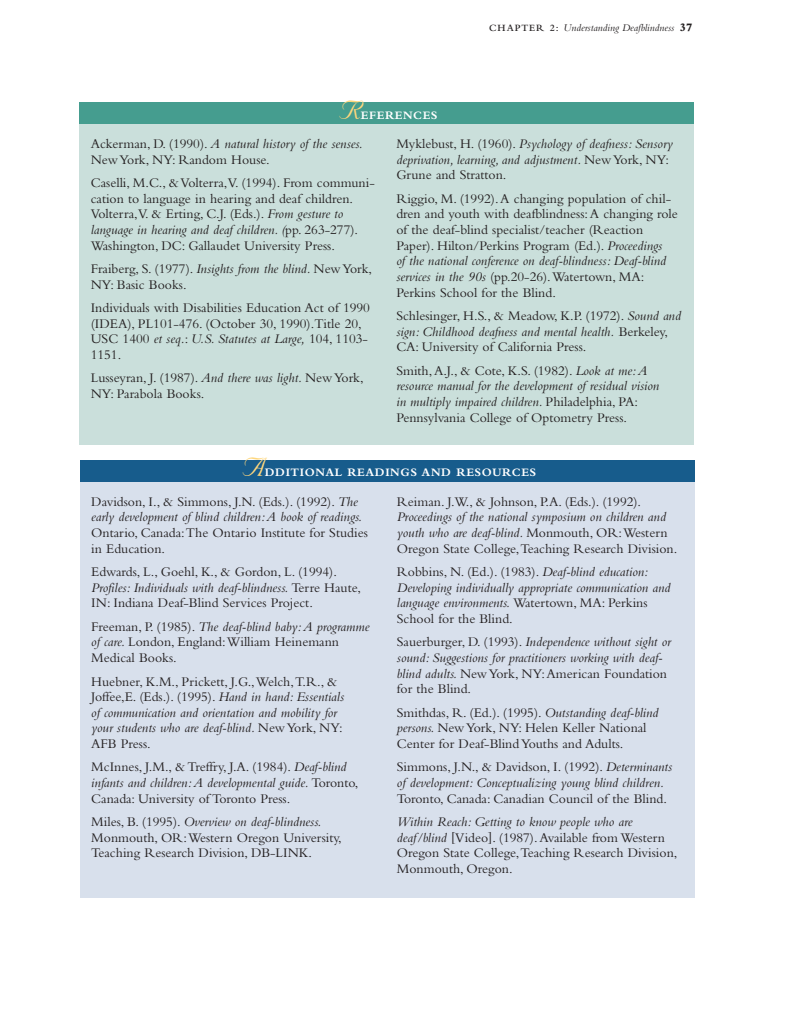
<style>
.page{position:relative;width:810px;height:1035px;background:#fff}
.page>*{position:absolute;margin:0;border:0;box-sizing:border-box;transform-origin:0 0}
.t1{font:31.25px "Nuptial Script";color:#fed77d}
.t2{font:13.75px/15.6px "Bembo";color:#231f20}
.t3{font:italic 13.75px/15.6px "Bembo";color:#231f20}
.t4{font:700 11.88px "Bembo";letter-spacing:.05em;color:#fff}
.t5{font:italic 10.62px "Bembo";color:#231f20}
.s1{font-weight:600;font-style:normal;font-size:10px}
.s2{font-weight:800;font-style:normal;font-size:11.88px}
.s3{font-style:italic}
.s4{font-style:normal}
</style>
<div class="page">
<div style="left:79px;top:118px;width:615px;height:326px;background:#cadfdb"></div>
<div style="left:79px;top:102px;width:615px;height:21px;background:#459d8f"></div>
<div style="left:80px;top:476px;width:615px;height:422px;background:#d8e0ec"></div>
<div style="left:80px;top:460px;width:615px;height:21px;background:#175c8c"></div>
<h1 class="t1" style="left:340px;top:99px;width:22px">R</h1>
<p class="t4" style="left:361px;top:111px;width:78px">EFERENCES</p>
<p class="t5" style="left:489px;top:24px;width:205px"><span class="s1">CHAPTER 2:</span> Understanding Deafblindness <span class="s2">37</span></p>
<p class="t2" style="left:91px;top:137px;width:273px">Ackerman, D. (1990). <span class="s3">A natural history of the senses.<br></span>New York, NY: Random House.</p>
<p class="t2" style="left:91px;top:176px;width:286px">Caselli, M.C., &amp; Volterra,V. (1994). From communi&shy;cation to language in hearing and deaf children.<br>Volterra,V. &amp; Erting, C.J. (Eds.). <span class="s3">From gesture to language in hearing and deaf children. (</span>pp. 263-277).<br>Washington, DC: Gallaudet University Press.</p>
<p class="t2" style="left:91px;top:262px;width:283px">Fraiberg, S. (1977). <span class="s3">Insights from the blind.</span> New York,<br>NY: Basic Books.</p>
<p class="t2" style="left:91px;top:301px;width:281px">Individuals with Disabilities Education Act of 1990 (IDEA), PL101-476. (October 30, 1990).Title 20, USC 1400 <span class="s3">et seq.</span>: <span class="s3">U.S. Statutes at Large,</span> 104, 1103- 1151.</p>
<p class="t2" style="left:91px;top:372px;width:274px">Lusseyran, J. (1987). <span class="s3">And there was light.</span> New York,<br>NY: Parabola Books.</p>
<p class="t3" style="left:396px;top:137px;width:278px"><span class="s4">Myklebust, H. (1960).</span> Psychology of deafness: Sensory deprivation, learning, and adjustment. <span class="s4">New York, NY:<br>Grune and Stratton.</span></p>
<p class="t2" style="left:396px;top:192px;width:283px">Riggio, M. (1992).A changing population of chil&shy;dren and youth with deafblindness:A changing role of the deaf-blind specialist/teacher (Reaction Paper). Hilton/Perkins Program (Ed.). <span class="s3">Proceedings<br>of the national conference on deaf-blindness: Deaf-blind services in the 90s</span> (pp.20-26).Watertown, MA:<br>Perkins School for the Blind.</p>
<p class="t2" style="left:396px;top:309px;width:286px">Schlesinger, H.S., &amp; Meadow, K.P. (1972). <span class="s3">Sound and sign: Childhood deafness and mental health.</span> Berkeley,<br>CA: University of California Press.</p>
<p class="t3" style="left:396px;top:364px;width:265px"><span class="s4">Smith,A.J., &amp; Cote, K.S. (1982).</span> Look at me:A resource manual for the development of residual vision in multiply impaired children. <span class="s4">Philadelphia, PA:<br>Pennsylvania College of Optometry Press.</span></p>
<h1 class="t1" style="left:242px;top:457px;width:24px">A</h1>
<p class="t4" style="left:265px;top:468px;width:273px">DDITIONAL READINGS AND RESOURCES</p>
<p class="t3" style="left:91px;top:495px;width:273px"><span class="s4">Davidson, I., &amp; Simmons, J.N. (Eds.). (1992).</span> The early development of blind children:A book of readings.</p>
<p class="t2" style="left:91px;top:526px;width:278px">Ontario, Canada:The Ontario Institute for Studies in Education.</p>
<p class="t2" style="left:91px;top:565px;width:271px">Edwards, L., Goehl, K., &amp; Gordon, L. (1994).<br><span class="s3">Profiles: Individuals with deaf-blindness.</span> Terre Haute,<br>IN: Indiana Deaf-Blind Services Project.</p>
<p class="t2" style="left:91px;top:620px;width:280px">Freeman, P. (1985). <span class="s3">The deaf-blind baby:A programme of care.</span> London, England:William Heinemann<br>Medical Books.</p>
<p class="t3" style="left:91px;top:675px;width:254px"><span class="s4">Huebner, K.M., Prickett, J.G.,Welch,T.R., &amp; Joffee,E. (Eds.). (1995).</span> Hand in hand: Essentials of communication and orientation and mobility for your students who are deaf-blind. <span class="s4">New York, NY:<br>AFB Press.</span></p>
<p class="t2" style="left:91px;top:761px;width:269px">McInnes, J.M., &amp; Treffry, J.A. (1984). <span class="s3">Deaf-blind infants and children:A developmental guide.</span> Toronto,<br>Canada: University of Toronto Press.</p>
<p class="t2" style="left:91px;top:815px;width:252px">Miles, B. (1995). <span class="s3">Overview on deaf-blindness.<br></span>Monmouth, OR:Western Oregon University,<br>Teaching Research Division, DB-LINK.</p>
<p class="t2" style="left:397px;top:495px;width:246px">Reiman. J.W., &amp; Johnson, P.A. (Eds.). (1992).</p>
<p class="t3" style="left:397px;top:511px;width:282px">Proceedings of the national symposium on children and youth who are deaf-blind. <span class="s4">Monmouth, OR:Western<br>Oregon State College,Teaching Research Division.</span></p>
<p class="t3" style="left:397px;top:565px;width:275px"><span class="s4">Robbins, N. (Ed.). (1983).</span> Deaf-blind education:<br>Developing individually appropriate communication and language environments. <span class="s4">Watertown, MA: Perkins School for the Blind.</span></p>
<p class="t3" style="left:397px;top:636px;width:276px"><span class="s4">Sauerburger, D. (1993).</span> Independence without sight or sound: Suggestions for practitioners working with deaf&shy;blind adults. <span class="s4">New York, NY:American Foundation for the Blind.</span></p>
<p class="t2" style="left:397px;top:706px;width:263px">Smithdas, R. (Ed.). (1995). <span class="s3">Outstanding deaf-blind persons.</span> New York, NY: Helen Keller National<br>Center for Deaf-Blind Youths and Adults.</p>
<p class="t3" style="left:397px;top:761px;width:277px"><span class="s4">Simmons, J.N., &amp; Davidson, I. (1992).</span> Determinants of development: Conceptualizing young blind children.</p>
<p class="t2" style="left:397px;top:792px;width:272px">Toronto, Canada: Canadian Council of the Blind.</p>
<p class="t2" style="left:397px;top:815px;width:282px"><span class="s3">Within Reach: Getting to know people who are deaf/blind</span> [Video]. (1987).Available from Western Oregon State College,Teaching Research Division, Monmouth, Oregon.</p>
</div>
